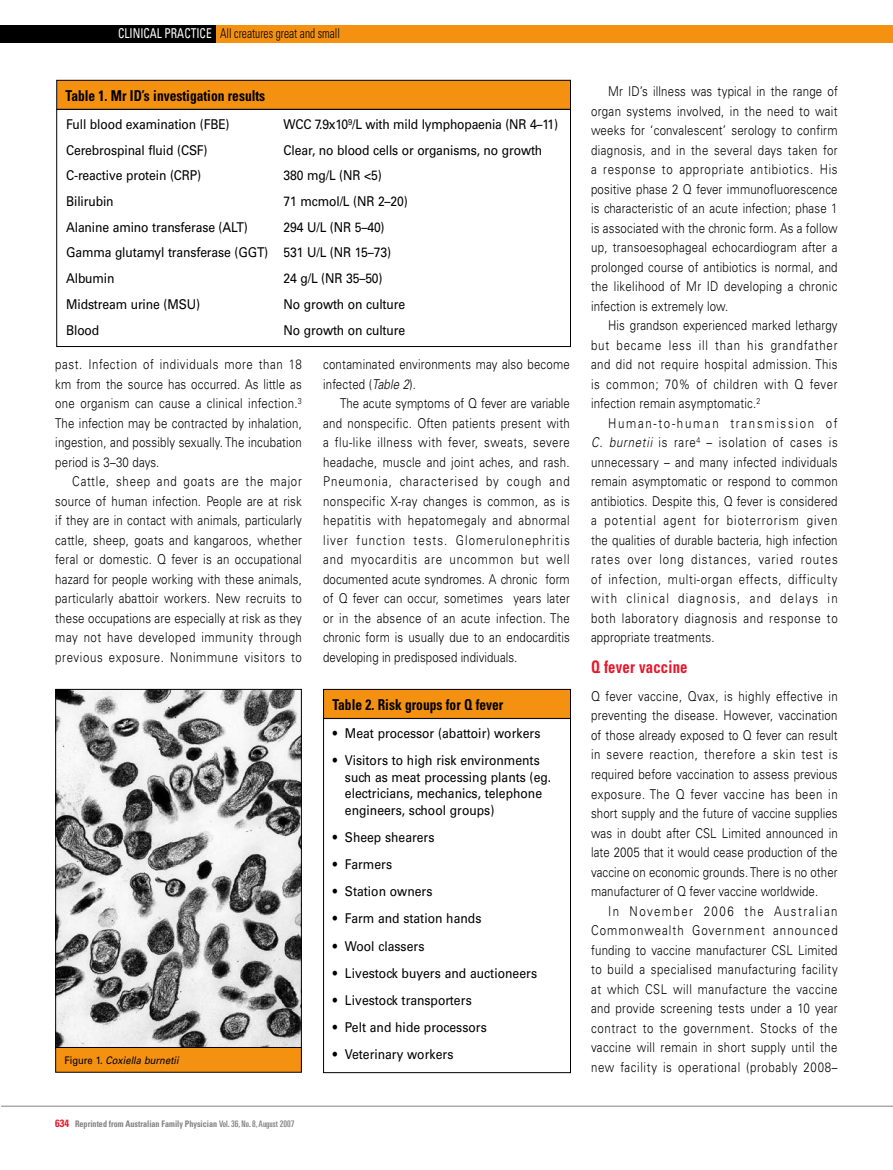
<style>
.page{position:relative;width:893px;height:1170px;background:#fff}
.page>*{position:absolute;margin:0;border:0;box-sizing:border-box;transform-origin:0 0}
.t1{font:700 condensed 17.25px "Univers LT";letter-spacing:.015em;color:#e9162a;scale:.85 1}
.t2{font:700 condensed 15px "Univers LT";color:#000;scale:.9 1}
.t3{font:300 13.5px/19.5px "Univers LT";letter-spacing:.015em;color:#000;text-align:justify;scale:.85 1}
.t4{font:13.5px/16.5px "Univers LT";letter-spacing:-.01em;color:#000;scale:.9 1}
.t5{font:300 condensed 13.5px "Univers LT";color:#000;scale:.85 1}
.t6{font:italic 10.5px "Univers LT";color:#000;scale:.9 1}
.t7{font:700 condensed 9px "Univers LT";color:#818182;scale:.9 1}
.s1{font-weight:400;color:#fff}
.s2{font-style:normal}
.s3{font-size:10.5px;color:#e9162a}
.s4{font-weight:400;font-stretch:ultra-condensed}
.s5{font-style:italic}
</style>
<div class="page">
<hr style="left:1px;top:1105px;width:892px;height:1px;background:#818182">
<div style="left:216px;top:26px;width:677px;height:17px;background:#f49110"></div>
<div style="left:0;top:26px;width:216px;height:17px;background:#000"></div>
<div style="left:57px;top:80px;width:513px;height:29px;background:#f49110"></div>
<div style="left:56px;top:80px;width:515px;height:30px;border:1px solid #000"></div>
<div style="left:56px;top:109px;width:515px;height:238px;border:1px solid #000"></div>
<div style="left:324px;top:689px;width:246px;height:29px;background:#f49110"></div>
<div style="left:323px;top:689px;width:248px;height:29px;border:1px solid #000"></div>
<div style="left:323px;top:718px;width:248px;height:354px;border:1px solid #000"></div>
<img style="left:57px;top:691px;width:243px;height:355px">
<div style="left:55px;top:689px;width:247px;height:359px;border:1px solid #000"></div>
<div style="left:56px;top:1047px;width:245px;height:25px;background:#f49110"></div>
<div style="left:55px;top:1046px;width:247px;height:26px;border:1px solid #000"></div>
<p class="t5" style="left:118px;top:25px;width:263px"><span class="s1">CLINICAL PRACTICE</span> All creatures great and small</p>
<p class="t2" style="left:66px;top:86px;width:223px">Table 1. Mr ID’s investigation results</p>
<p class="t4" style="left:66px;top:116px;width:183px">Full blood examination (FBE)</p>
<p class="t4" style="left:284px;top:116px;width:306px">WCC 7.9x10<sup>9</sup>/L with mild lymphopaenia (NR 4–11)</p>
<p class="t4" style="left:66px;top:142px;width:159px">Cerebrospinal fluid (CSF)</p>
<p class="t4" style="left:284px;top:142px;width:289px">Clear, no blood cells or organisms, no growth</p>
<p class="t4" style="left:66px;top:167px;width:152px">C-reactive protein (CRP)</p>
<p class="t4" style="left:284px;top:167px;width:111px">380 mg/L (NR &lt;5)</p>
<p class="t4" style="left:66px;top:193px;width:54px">Bilirubin</p>
<p class="t4" style="left:284px;top:193px;width:140px">71 mcmol/L (NR 2–20)</p>
<p class="t4" style="left:66px;top:219px;width:204px">Alanine amino transferase (ALT)</p>
<p class="t4" style="left:66px;top:214px;width:363px;line-height:25.7px;text-indent:217px">294 U/L (NR 5–40)<br>Gamma glutamyl transferase (GGT) 531 U/L (NR 15–73)<br>Albumin</p>
<p class="t4" style="left:284px;top:270px;width:112px">24 g/L (NR 35–50)</p>
<p class="t4" style="left:66px;top:296px;width:150px">Midstream urine (MSU)</p>
<p class="t4" style="left:284px;top:296px;width:137px">No growth on culture</p>
<p class="t4" style="left:66px;top:321px;width:38px">Blood</p>
<p class="t4" style="left:284px;top:321px;width:137px">No growth on culture</p>
<p class="t3" style="left:55px;top:355px;width:292px">past. Infection of individuals more than 18 km from the source has occurred. As little as one organism can cause a clinical infection.<sup>3<br></sup>The infection may be contracted by inhalation, ingestion, and possibly sexually. The incubation period is 3–30 days.</p>
<p class="t3" style="left:55px;top:472px;width:292px;text-indent:17px">Cattle, sheep and goats are the major source of human infection. People are at risk if they are in contact with animals, particularly cattle, sheep, goats and kangaroos, whether feral or domestic. Q fever is an occupational hazard for people working with these animals, particularly abattoir workers. New recruits to these occupations are especially at risk as they may not have developed immunity through previous exposure. Nonimmune visitors to</p>
<p class="t6" style="left:65px;top:1053px;width:128px"><span class="s2">Figure 1.</span> Coxiella burnetii</p>
<p class="t7" style="left:55px;top:1118px;width:267px"><span class="s3">634</span> Reprinted from Australian Family Physician <span class="s4">Vol. 36, No. 8, August 2007</span></p>
<p class="t3" style="left:323px;top:355px;width:292px">contaminated environments may also become infected (<span class="s5">Table 2</span>).</p>
<p class="t3" style="left:323px;top:394px;width:292px;text-indent:17px">The acute symptoms of Q fever are variable and nonspecific. Often patients present with a flu-like illness with fever, sweats, severe headache, muscle and joint aches, and rash.<br>Pneumonia, characterised by cough and nonspecific X-ray changes is common, as is hepatitis with hepatomegaly and abnormal liver function tests. Glomerulonephritis and myocarditis are uncommon but well documented acute syndromes. A chronic form of Q fever can occur, sometimes years later or in the absence of an acute infection. The chronic form is usually due to an endocarditis developing in predisposed individuals.</p>
<p class="t2" style="left:332px;top:695px;width:191px">Table 2. Risk groups for Q fever</p>
<p class="t4" style="left:333px;top:725px;width:232px">• Meat processor (abattoir) workers</p>
<p class="t4" style="left:345px;top:752px;width:231px;text-indent:-12px">• Visitors to high risk environments such as meat processing plants (eg. electricians, mechanics, telephone engineers, school groups)</p>
<p class="t4" style="left:333px;top:828px;width:115px">• Sheep shearers</p>
<p class="t4" style="left:333px;top:856px;width:67px">• Farmers</p>
<p class="t4" style="left:333px;top:883px;width:112px">• Station owners</p>
<p class="t4" style="left:333px;top:910px;width:166px">• Farm and station hands</p>
<p class="t4" style="left:333px;top:937px;width:103px">• Wool classers</p>
<p class="t4" style="left:333px;top:964px;width:228px">• Livestock buyers and auctioneers</p>
<p class="t4" style="left:333px;top:991px;width:156px">• Livestock transporters</p>
<p class="t4" style="left:333px;top:1018px;width:173px">• Pelt and hide processors</p>
<p class="t4" style="left:333px;top:1046px;width:136px">• Veterinary workers</p>
<p class="t3" style="left:591px;top:82px;width:292px;text-indent:17px">Mr ID’s illness was typical in the range of organ systems involved, in the need to wait weeks for ‘convalescent’ serology to confirm diagnosis, and in the several days taken for a response to appropriate antibiotics. His positive phase 2 Q fever immunofluorescence is characteristic of an acute infection; phase 1 is associated with the chronic form. As a follow up, transoesophageal echocardiogram after a prolonged course of antibiotics is normal, and the likelihood of Mr ID developing a chronic infection is extremely low.</p>
<p class="t3" style="left:591px;top:316px;width:292px;text-indent:17px">His grandson experienced marked lethargy but became less ill than his grandfather and did not require hospital admission. This is common; 70% of children with Q fever infection remain asymptomatic.<sup>2</sup></p>
<p class="t3" style="left:591px;top:413px;width:292px;text-indent:17px">Human-to-human transmission of <span class="s5">C. burnetii</span> is rare<sup>4</sup> – isolation of cases is unnecessary – and many infected individuals remain asymptomatic or respond to common antibiotics. Despite this, Q fever is considered a potential agent for bioterrorism given the qualities of durable bacteria, high infection rates over long distances, varied routes of infection, multi-organ effects, difficulty with clinical diagnosis, and delays in both laboratory diagnosis and response to appropriate treatments.</p>
<p class="t1" style="left:591px;top:656px;width:115px">Q fever vaccine</p>
<p class="t3" style="left:591px;top:686px;width:292px">Q fever vaccine, Qvax, is highly effective in preventing the disease. However, vaccination of those already exposed to Q fever can result in severe reaction, therefore a skin test is required before vaccination to assess previous exposure. The Q fever vaccine has been in short supply and the future of vaccine supplies was in doubt after CSL Limited announced in late 2005 that it would cease production of the vaccine on economic grounds. There is no other manufacturer of Q fever vaccine worldwide.</p>
<p class="t3" style="left:591px;top:901px;width:292px;text-indent:17px">In November 2006 the Australian Commonwealth Government announced funding to vaccine manufacturer CSL Limited to build a specialised manufacturing facility at which CSL will manufacture the vaccine and provide screening tests under a 10 year contract to the government. Stocks of the vaccine will remain in short supply until the new facility is operational (probably 2008–</p>
</div>
